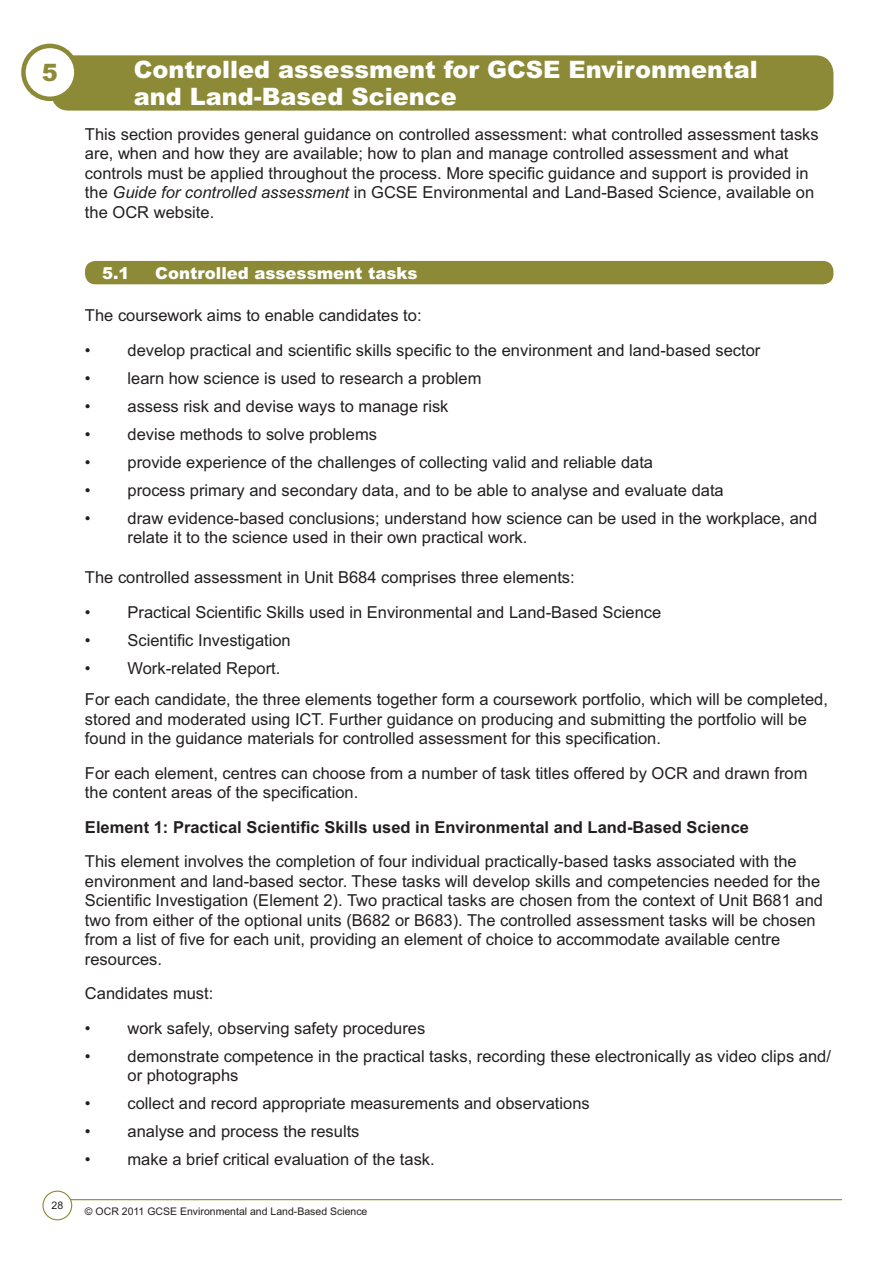
<style>
.page{position:relative;width:893px;height:1263px;background:#fff}
.page>*{position:absolute;margin:0;border:0;box-sizing:border-box;transform-origin:0 0}
.t1{font:900 24px/27px "Arial";color:#fff}
.t2{font:900 24px "Arial";color:#8c8a36}
.t3{font:16.5px/19.5px "Arial";color:#231f20}
.t4{font:700 16.5px "Arial";color:#231f20}
.t5{font:900 16.5px "Arial";color:#fff}
.t6{font:10.5px "Arial";color:#231f20}
.s1{font-style:italic}
</style>
<div class="page">
<hr style="left:64px;top:1199px;width:778px;height:1px;background:#8c8a36">
<div style="left:43px;top:1191px;width:29px;height:29px;background:#fff;border-radius:50%"></div>
<div style="left:42px;top:1191px;width:30px;height:29px;border:1px solid #8c8a36;border-radius:50%"></div>
<div style="left:51px;top:55px;width:782px;height:56px;background:#8c8a36;border-radius:18px"></div>
<div style="left:23px;top:46px;width:53px;height:53px;background:#fff;border-radius:50%"></div>
<div style="left:21px;top:44px;width:58px;height:57px;border:4px solid #8c8a36;border-radius:50%"></div>
<div style="left:85px;top:261px;width:748px;height:23px;background:#8c8a36;border-radius:10px"></div>
<h1 class="t2" style="left:42px;top:64px;width:18px">5</h1>
<p class="t6" style="left:52px;top:1202px;width:13px">28</p>
<h1 class="t1" style="left:134px;top:58px;width:625px">Controlled assessment for GCSE Environmental and Land-Based Science</h1>
<p class="t3" style="left:85px;top:126px;width:735px">This section provides general guidance on controlled assessment: what controlled assessment tasks are, when and how they are available; how to plan and manage controlled assessment and what controls must be applied throughout the process. More speci-c guidance and support is provided in the <span class="s1">Guide for controlled assessment</span> in GCSE Environmental and Land-Based Science, available on the OCR website.</p>
<p class="t5" style="left:102px;top:267px;width:29px">5.1</p>
<p class="t5" style="left:155px;top:267px;width:264px">Controlled assessment tasks</p>
<p class="t3" style="left:85px;top:307px;width:338px">The coursework aims to enable candidates to:</p>
<p class="t3" style="left:85px;top:342px;width:677px">• develop practical and scienti-c skills speci-c to the environment and land-based sector</p>
<p class="t3" style="left:85px;top:370px;width:398px">• learn how science is used to research a problem</p>
<p class="t3" style="left:85px;top:398px;width:365px">• assess risk and devise ways to manage risk</p>
<p class="t3" style="left:85px;top:426px;width:293px">• devise methods to solve problems</p>
<p class="t3" style="left:85px;top:454px;width:570px">• provide experience of the challenges of collecting valid and reliable data</p>
<p class="t3" style="left:85px;top:482px;width:640px">• process primary and secondary data, and to be able to analyse and evaluate data</p>
<p class="t3" style="left:128px;top:510px;width:691px;text-indent:-43px">• draw evidence-based conclusions; understand how science can be used in the workplace, and relate it to the science used in their own practical work.</p>
<p class="t3" style="left:85px;top:569px;width:491px">The controlled assessment in Unit B684 comprises three elements:</p>
<p class="t3" style="left:85px;top:604px;width:578px">• Practical Scienti-c Skills used in Environmental and Land-Based Science</p>
<p class="t3" style="left:85px;top:632px;width:207px">• Scienti-c Investigation</p>
<p class="t3" style="left:85px;top:654px;width:744px;line-height:31.5px">• Work-related Report.<br>For each candidate, the three elements together form a coursework portfolio, which will be completed,</p>
<p class="t3" style="left:85px;top:711px;width:723px">stored and moderated using ICT. Further guidance on producing and submitting the portfolio will be found in the guidance materials for controlled assessment for this speci-cation.</p>
<p class="t3" style="left:85px;top:765px;width:724px">For each element, centres can choose from a number of task titles offered by OCR and drawn from the content areas of the speci-cation.</p>
<p class="t4" style="left:85px;top:821px;width:665px">Element 1: Practical Scienti-c Skills used in Environmental and Land-Based Science</p>
<p class="t3" style="left:85px;top:853px;width:739px">This element involves the completion of four individual practically-based tasks associated with the environment and land-based sector. These tasks will develop skills and competencies needed for the Scienti-c Investigation (Element 2). Two practical tasks are chosen from the context of Unit B681 and two from either of the optional units (B682 or B683). The controlled assessment tasks will be chosen from a list of -ve for each unit, providing an element of choice to accommodate available centre resources.</p>
<p class="t3" style="left:85px;top:985px;width:130px">Candidates must:</p>
<p class="t3" style="left:85px;top:1020px;width:342px">• work safely, observing safety procedures</p>
<p class="t3" style="left:127px;top:1048px;width:705px;text-indent:-43px">• demonstrate competence in the practical tasks, recording these electronically as video clips and/ or photographs</p>
<p class="t3" style="left:85px;top:1095px;width:506px">• collect and record appropriate measurements and observations</p>
<p class="t3" style="left:85px;top:1123px;width:276px">• analyse and process the results</p>
<p class="t3" style="left:85px;top:1151px;width:351px">• make a brief critical evaluation of the task.</p>
<p class="t6" style="left:85px;top:1208px;width:284px">© OCR 2011 GCSE Environmental and Land-Based Science</p>
</div>
